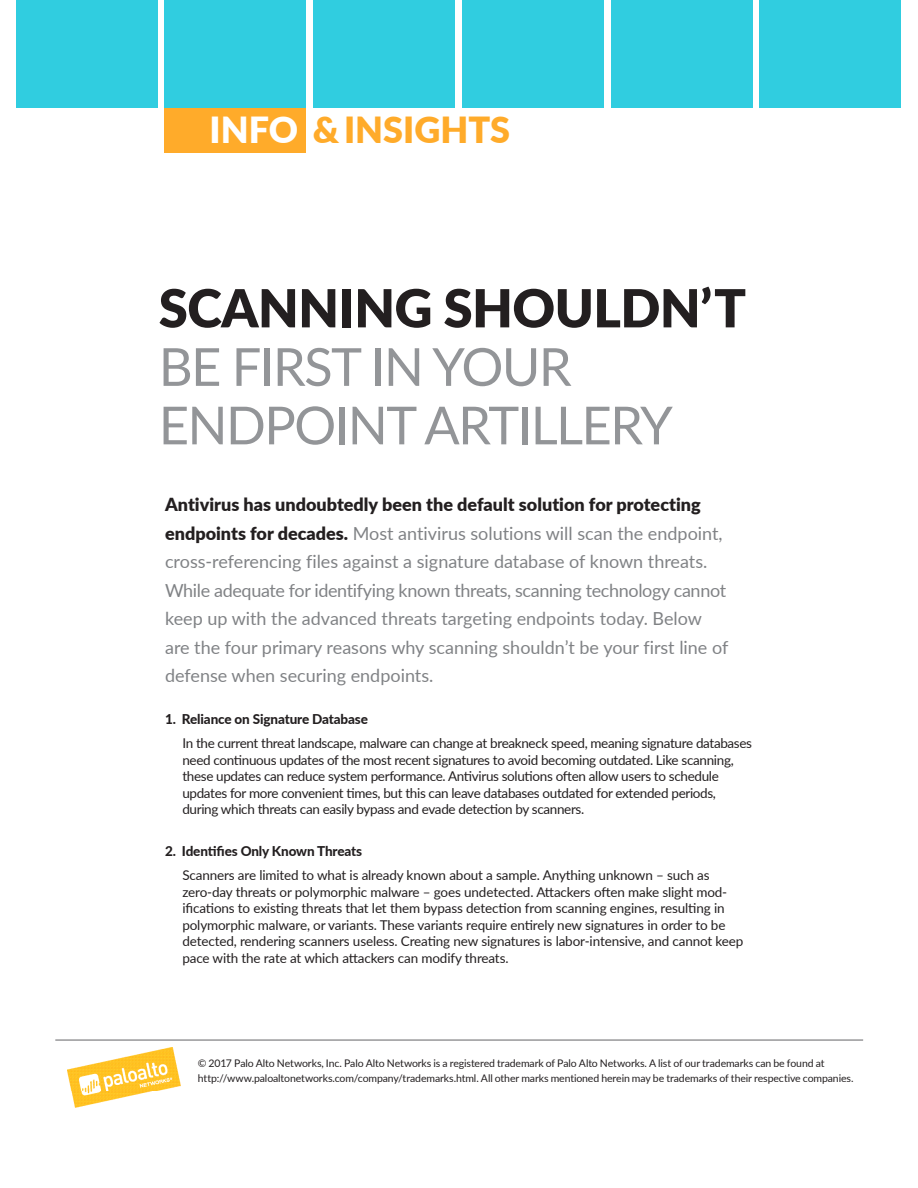
<style>
.page{position:relative;width:918px;height:1188px;background:#fff}
.page>*{position:absolute;margin:0;border:0;box-sizing:border-box;transform-origin:0 0}
.t1{font:52.5px/58.5px "Lato";letter-spacing:-.03em;color:#939598}
.t2{font:900 52.5px "Lato";letter-spacing:-.01em;color:#231f20}
.t3{font:900 36px "Lato";color:#ffab2a}
.t4{font:18px/28.5px "Lato";color:#808285}
.t5{font:13.5px/16.5px "Lato";letter-spacing:-.025em;color:#231f20}
.t6{font:800 13.5px "Lato";letter-spacing:-.01em;color:#231f20}
.t7{font:10.5px/15px "Lato";letter-spacing:-.01em;color:#231f20}
.s1{color:#fff}
.s2{font-weight:900;color:#231f20}
</style>
<div class="page">
<div style="left:165px;top:0;width:141px;height:153px;background:#ffab2a"></div>
<div style="left:16px;top:0;width:141px;height:108px;background:#30cde0"></div>
<div style="left:165px;top:0;width:141px;height:108px;background:#30cde0"></div>
<div style="left:313px;top:0;width:142px;height:108px;background:#30cde0"></div>
<div style="left:462px;top:0;width:142px;height:108px;background:#30cde0"></div>
<div style="left:611px;top:0;width:141px;height:108px;background:#30cde0"></div>
<div style="left:760px;top:0;width:141px;height:108px;background:#30cde0"></div>
<img style="left:68px;top:1048px;width:113px;height:60px">
<hr style="left:55px;top:1040px;width:808px;height:1px;background:#636366">
<h2 class="t3" style="left:210px;top:103px;width:302px"><span class="s1">INFO</span> &amp; INSIGHTS</h2>
<h1 class="t2" style="left:159px;top:269px;width:589px">SCANNING SHOULDN’T</h1>
<h1 class="t1" style="left:159px;top:335px;width:516px">BE FIRST IN YOUR<br>ENDPOINT ARTILLERY</h1>
<p class="t4" style="left:165px;top:490px;width:565px"><span class="s2">Antivirus has undoubtedly been the default solution for protecting endpoints for decades.</span> Most antivirus solutions will scan the endpoint, cross-referencing files against a signature database of known threats.<br>While adequate for identifying known threats, scanning technology cannot keep up with the advanced threats targeting endpoints today. Below are the four primary reasons why scanning shouldn’t be your first line of defense when securing endpoints.</p>
<p class="t6" style="left:165px;top:709px;width:204px">1. Reliance on Signature Database</p>
<p class="t5" style="left:182px;top:735px;width:571px">In the current threat landscape, malware can change at breakneck speed, meaning signature databases need continuous updates of the most recent signatures to avoid becoming outdated. Like scanning, these updates can reduce system performance. Antivirus solutions often allow users to schedule updates for more convenient times, but this can leave databases outdated for extended periods, during which threats can easily bypass and evade detection by scanners.</p>
<p class="t6" style="left:165px;top:841px;width:199px">2. Identifies Only Known Threats</p>
<p class="t5" style="left:182px;top:867px;width:563px">Scanners are limited to what is already known about a sample. Anything unknown – such as zero-day threats or polymorphic malware – goes undetected. Attackers often make slight mod&shy;ifications to existing threats that let them bypass detection from scanning engines, resulting in polymorphic malware, or variants. These variants require entirely new signatures in order to be detected, rendering scanners useless. Creating new signatures is labor-intensive, and cannot keep pace with the rate at which attackers can modify threats.</p>
<p class="t7" style="left:198px;top:1056px;width:657px">© 2017 Palo Alto Networks, Inc. Palo Alto Networks is a registered trademark of Palo Alto Networks. A list of our trademarks can be found at http://www.paloaltonetworks.com/company/trademarks.html. All other marks mentioned herein may be trademarks of their respective companies.</p>
</div>
